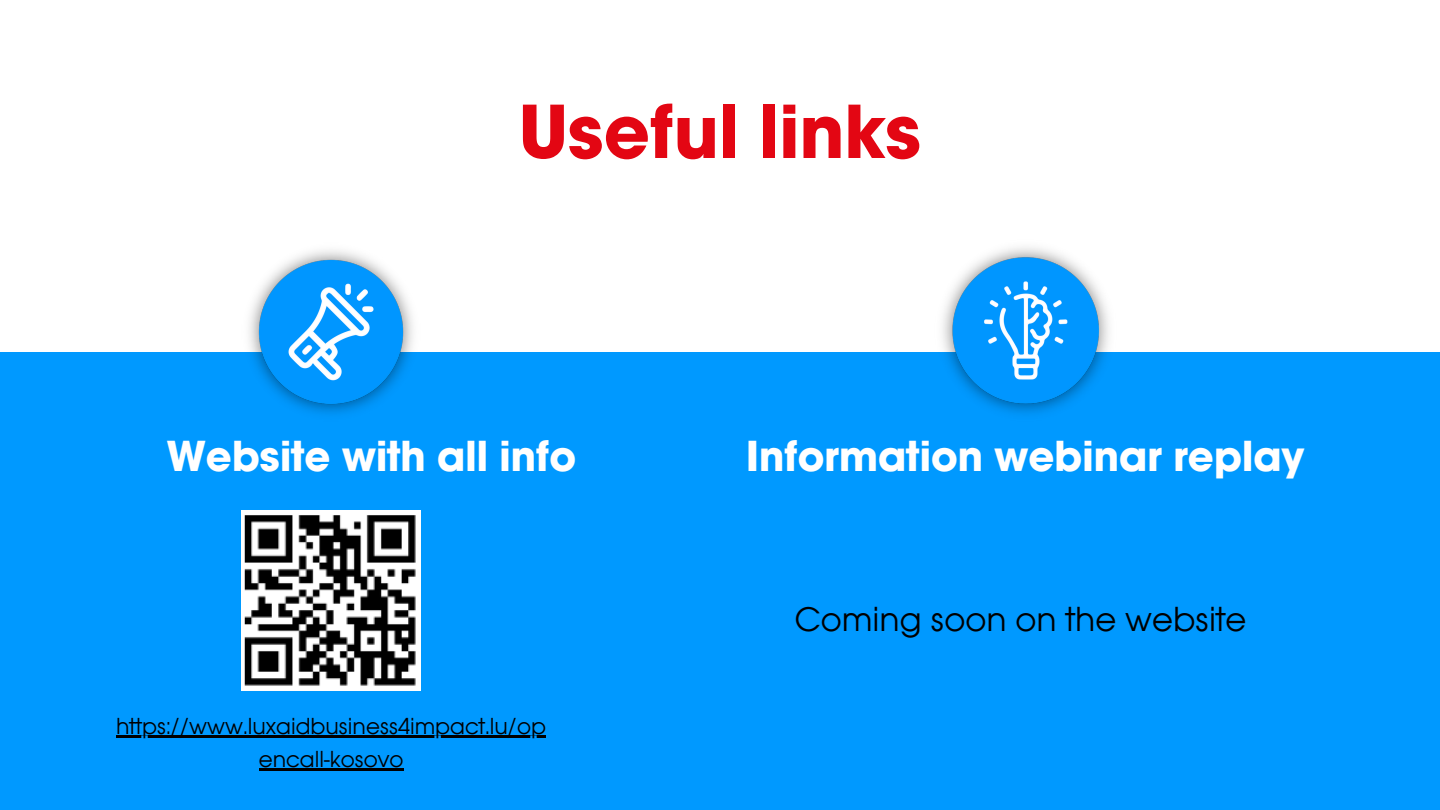
<style>
.page{position:relative;width:1440px;height:810px;background:#fff}
.page>*{position:absolute;margin:0;border:0;box-sizing:border-box;transform-origin:0 0}
.t1{font:700 80px "Avant Gard EF";color:#e30613}
.t2{font:700 45px "Avant Gard EF";color:#fff}
.t3{font:36px "Avant Gard EF";color:#000}
.t4{font:24px/33px "Avant Gard EF";color:#000;text-align:center}
</style>
<div class="page">
<div style="left:0;top:352px;width:1440px;height:458px;background:#09f"></div>
<img style="left:249px;top:250px;width:164px;height:164px">
<img style="left:942px;top:247px;width:167px;height:167px">
<img style="left:242px;top:510px;width:178px;height:180px">
<hr style="left:116px;top:736px;width:430px;height:2px;background:#000">
<hr style="left:259px;top:769px;width:144px;height:2px;background:#000">
<p class="t1" style="left:519px;top:98px;width:404px">Useful links</p>
<h1 class="t2" style="left:167px;top:437px;width:411px">Website with all info</h1>
<h2 class="t4" style="left:116px;top:711px;width:431px">https://www.luxaidbusiness4impact.lu/op encall-kosovo</h2>
<p class="t2" style="left:746px;top:437px;width:559px">Information webinar replay</p>
<p class="t3" style="left:795px;top:604px;width:453px">Coming soon on the website</p>
</div>
